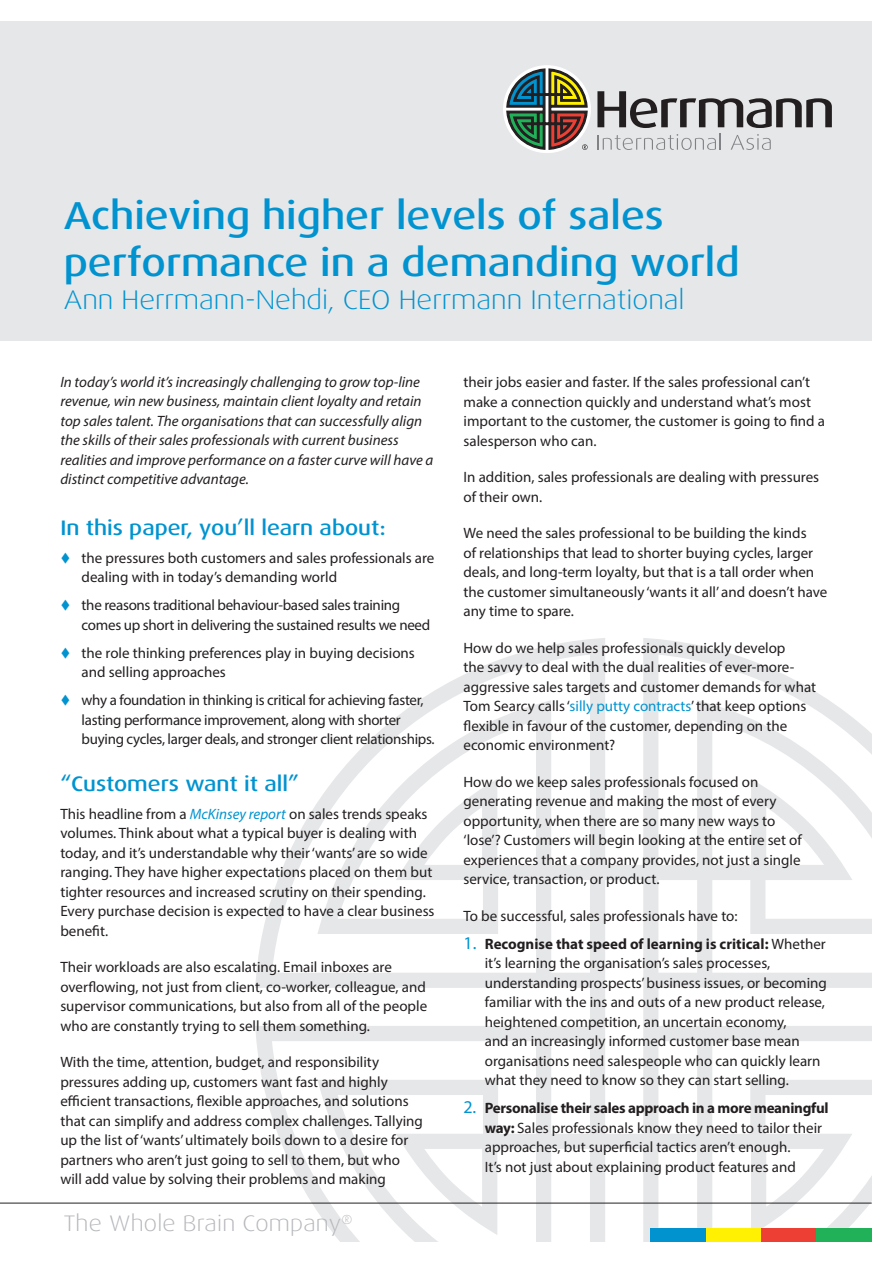
<style>
.page{position:relative;width:893px;height:1263px;background:#fff}
.page>*{position:absolute;margin:0;border:0;box-sizing:border-box;transform-origin:0 0}
.t1{font:500 39px/46.8px "Dax Wide";color:#0093d0}
.t2{font:300 27px "Dax Wide";color:#0093d0}
.t3{font:300 22.5px "Dax Wide";letter-spacing:.01em;color:#b6b7bb}
._05-Body_Heading_2{font:500 21px "Dax Wide";color:#0093d0}
._05-Body_Text{font:15px/19.5px "Myriad Pro";color:#231f20}
._05-Body_Text-2{font:italic 15px/19.5px "Myriad Pro";color:#231f20}
._05-Body_Text-3{font:15px/19.5px "Myriad Pro";letter-spacing:-.02em;color:#231f20}
.s1{font-style:italic;color:#0093d0}
.s2{color:#0093d0}
.s3{font-size:18px;color:#0093d0}
.s4{font-weight:700}
</style>
<div class="page">
<svg style="left:255px;top:638px;width:617px;height:604px"></svg>
<svg style="left:272px;top:655px;width:318px;height:318px"></svg>
<svg style="left:338px;top:720px;width:198px;height:199px"></svg>
<svg style="left:551px;top:880px;width:39px;height:93px"></svg>
<svg style="left:658px;top:655px;width:214px;height:318px"></svg>
<svg style="left:712px;top:720px;width:160px;height:199px"></svg>
<svg style="left:272px;top:1041px;width:318px;height:201px"></svg>
<svg style="left:338px;top:1095px;width:198px;height:147px"></svg>
<svg style="left:658px;top:1041px;width:214px;height:187px"></svg>
<div style="left:0;top:21px;width:872px;height:319px;background:#e6e7e9"></div>
<hr style="left:0;top:1203px;width:872px;height:1px;background:#231f20">
<svg style="left:597px;top:91px;width:235px;height:59px"></svg>
<svg style="left:506px;top:68px;width:82px;height:83px;background:#7b806e"></svg>
<div style="left:651px;top:1228px;width:55px;height:14px;background:#0093d0"></div>
<div style="left:706px;top:1228px;width:55px;height:14px;background:#fff101"></div>
<div style="left:761px;top:1228px;width:55px;height:14px;background:#ee3f34"></div>
<div style="left:816px;top:1228px;width:56px;height:14px;background:#21b259"></div>
<h1 class="t1" style="left:64px;top:193px;width:677px">Achieving higher levels of sales performance in a demanding world</h1>
<h2 class="t2" style="left:64px;top:284px;width:622px">Ann Herrmann-Nehdi, CEO Herrmann International</h2>
<p class="_05-Body_Text-2" style="left:60px;top:371px;width:374px">In today’s world it’s increasingly challenging to grow top-line revenue, win new business, maintain client loyalty and retain top sales talent. The organisations that can successfully align the skills of their sales professionals with current business realities and improve performance on a faster curve will have a distinct competitive advantage.</p>
<p class="_05-Body_Heading_2" style="left:60px;top:515px;width:327px">In this paper, you’ll learn about:</p>
<p class="_05-Body_Text" style="left:82px;top:548px;width:354px">the pressures both customers and sales professionals are dealing with in today’s demanding world</p>
<p class="_05-Body_Text-3" style="left:82px;top:595px;width:350px">the reasons traditional behaviour-based sales training comes up short in delivering the sustained results we need</p>
<p class="_05-Body_Text" style="left:82px;top:643px;width:335px">the role thinking preferences play in buying decisions and selling approaches</p>
<p class="_05-Body_Text-3" style="left:82px;top:690px;width:354px">why a foundation in thinking is critical for achieving faster, lasting performance improvement, along with shorter buying cycles, larger deals, and stronger client relationships.</p>
<p class="_05-Body_Heading_2" style="left:60px;top:771px;width:240px">“Customers want it all”</p>
<p class="_05-Body_Text" style="left:60px;top:804px;width:376px">This headline from a <span class="s1">McKinsey report</span> on sales trends speaks volumes. Think about what a typical buyer is dealing with today, and it’s understandable why their ‘wants’ are so wide ranging. They have higher expectations placed on them but tighter resources and increased scrutiny on their spending.<br>Every purchase decision is expected to have a clear business benefit.</p>
<p class="_05-Body_Text" style="left:60px;top:957px;width:368px">Their workloads are also escalating. Email inboxes are overflowing, not just from client, co-worker, colleague, and supervisor communications, but also from all of the people who are constantly trying to sell them something.</p>
<p class="_05-Body_Text" style="left:60px;top:1052px;width:364px">With the time, attention, budget, and responsibility pressures adding up, customers want fast and highly efficient transactions, flexible approaches, and solutions that can simplify and address complex challenges. Tallying up the list of ‘wants’ ultimately boils down to a desire for partners who aren’t just going to sell to them, but who will add value by solving their problems and making</p>
<h3 class="t3" style="left:64px;top:1210px;width:290px">The Whole Brain Company<sup>®</sup></h3>
<p class="_05-Body_Text" style="left:463px;top:372px;width:363px">their jobs easier and faster. If the sales professional can’t make a connection quickly and understand what’s most important to the customer, the customer is going to find a salesperson who can.</p>
<p class="_05-Body_Text" style="left:463px;top:467px;width:357px">In addition, sales professionals are dealing with pressures of their own.</p>
<p class="_05-Body_Text" style="left:463px;top:523px;width:365px">We need the sales professional to be building the kinds<br>of relationships that lead to shorter buying cycles, larger deals, and long-term loyalty, but that is a tall order when the customer simultaneously ‘wants it all’ and doesn’t have any time to spare.</p>
<p class="_05-Body_Text" style="left:463px;top:638px;width:354px">How do we help sales professionals quickly develop<br>the savvy to deal with the dual realities of ever-more&shy;aggressive sales targets and customer demands for what Tom Searcy calls ‘<span class="s2">silly putty contracts</span>’ that keep options flexible in favour of the customer, depending on the economic environment?</p>
<p class="_05-Body_Text" style="left:463px;top:772px;width:340px">How do we keep sales professionals focused on generating revenue and making the most of every opportunity, when there are so many new ways to ‘lose’? Customers will begin looking at the entire set of experiences that a company provides, not just a single service, transaction, or product.</p>
<p class="_05-Body_Text" style="left:463px;top:906px;width:276px">To be successful, sales professionals have to:</p>
<p class="_05-Body_Text" style="left:485px;top:934px;width:344px;text-indent:-21px"><span class="s3">1.</span> <span class="s4">Recognise that speed of learning is critical:</span> Whether it’s learning the organisation’s sales processes, understanding prospects’ business issues, or becoming familiar with the ins and outs of a new product release, heightened competition, an uncertain economy,<br>and an increasingly informed customer base mean organisations need salespeople who can quickly learn what they need to know so they can start selling.</p>
<p class="_05-Body_Text" style="left:485px;top:1098px;width:345px;text-indent:-21px"><span class="s3">2.</span> <span class="s4">Personalise their sales approach in a more meaningful way:</span> Sales professionals know they need to tailor their approaches, but superficial tactics aren’t enough.<br>It’s not just about explaining product features and</p>
</div>
